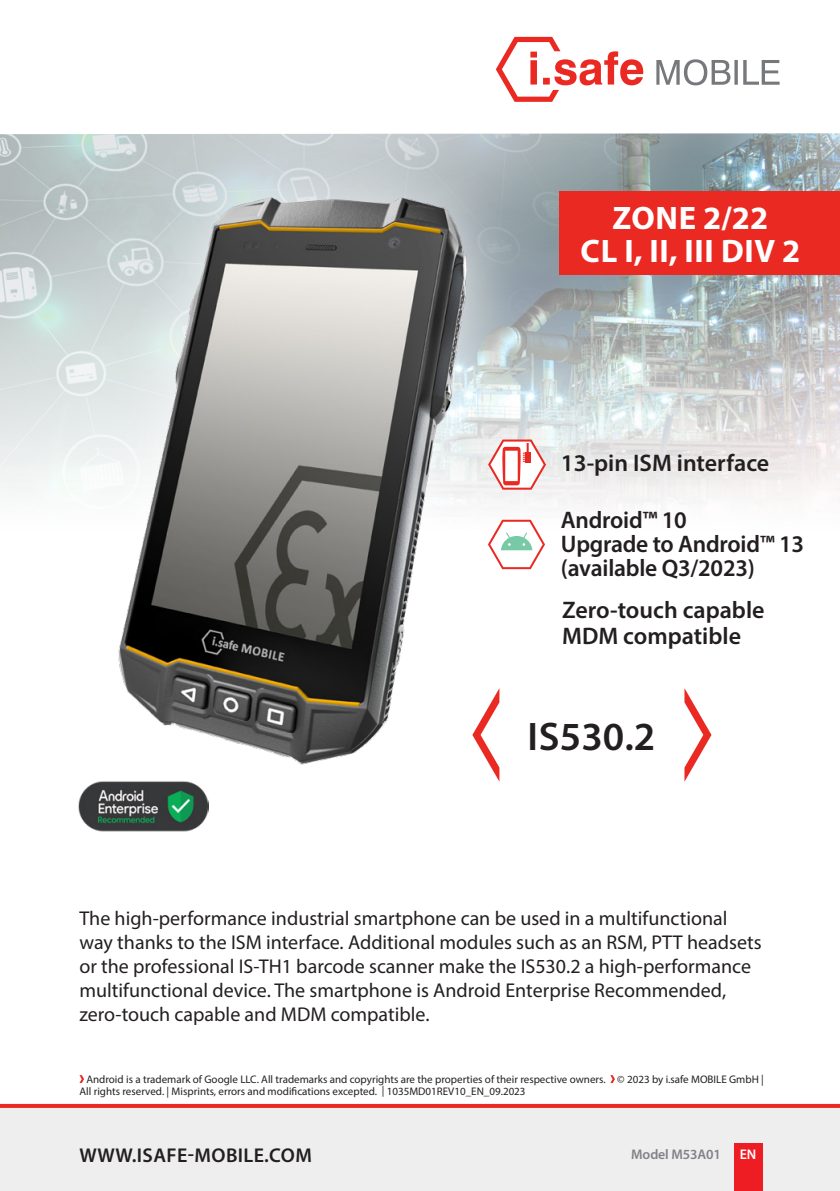
<style>
.page{position:relative;width:840px;height:1191px;background:#fff}
.page>*{position:absolute;margin:0;border:0;box-sizing:border-box;transform-origin:0 0}
.t1{font:600 40px "Myriad Pro";letter-spacing:.005em;color:#231f20}
.t2{font:700 32.6px "Myriad Pro";letter-spacing:.02em;color:#fff}
.t3{font:600 24px/24px "Myriad Pro";letter-spacing:-.01em;color:#231f20}
.t4{font:20px/24px "Myriad Pro";color:#231f20}
.t5{font:600 20px "Myriad Pro";letter-spacing:.02em;color:#231f20}
.t6{font:600 14px "Myriad Pro";letter-spacing:-.01em;color:#808285}
.t7{font:600 14px "Myriad Pro";color:#fff}
.CB_AF_Footer-Datasheet{font:11px "Myriad Pro";color:#231f20}
</style>
<div class="page">
<img style="left:0;top:133px;width:839px;height:387px">
<div style="left:0;top:1106px;width:839px;height:85px;background:#eeeeef"></div>
<svg style="left:0;top:1104px;width:839px;height:4px;background:#ea2c25"></svg>
<div style="left:733px;top:1143px;width:29px;height:48px;background:#ee1d23"></div>
<div style="left:559px;top:191px;width:280px;height:84px;background:#ea2922"></div>
<svg style="left:684px;top:688px;width:27px;height:93px"></svg>
<svg style="left:656px;top:59px;width:123px;height:26px"></svg>
<svg style="left:495px;top:37px;width:148px;height:65px"></svg>
<svg style="left:524px;top:439px;width:21px;height:51px"></svg>
<svg style="left:524px;top:520px;width:20px;height:49px"></svg>
<div style="left:61px;top:140px;width:463px;height:680px;background:#fff;opacity:.75"></div>
<img style="left:92px;top:141px;width:396px;height:658px">
<img style="left:79px;top:777px;width:129px;height:55px">
<svg style="left:79px;top:1075px;width:5px;height:8px"></svg>
<svg style="left:610px;top:1075px;width:4px;height:8px"></svg>
<p class="t2" style="left:612px;top:197px;width:157px">ZONE 2/22</p>
<p class="t2" style="left:580px;top:229px;width:221px">CL I, II, III DIV 2</p>
<p class="t3" style="left:560px;top:450px;width:210px">13-pin ISM interface</p>
<p class="t3" style="left:560px;top:507px;width:127px">Android™ 10</p>
<p class="t3" style="left:560px;top:531px;width:245px">Upgrade to Android™ 13 (available Q3/2023)</p>
<p class="t3" style="left:562px;top:597px;width:204px">Zero-touch capable</p>
<p class="t3" style="left:562px;top:623px;width:180px">MDM compatible</p>
<p class="t1" style="left:527px;top:711px;width:129px">IS530.2</p>
<p class="t4" style="left:79px;top:905px;width:683px">The high-performance industrial smartphone can be used in a multifunctional way thanks to the ISM interface. Additional modules such as an RSM, PTT headsets or the professional IS-TH1 barcode scanner make the IS530.2 a high-performance multifunctional device. The smartphone is Android Enterprise Recommended, zero-touch capable and MDM compatible.</p>
<p class="CB_AF_Footer-Datasheet" style="left:86px;top:1072px;width:678px">Android is a trademark of Google LLC. All trademarks and copyrights are the properties of their respective owners. © 2023 by i.safe MOBILE GmbH |</p>
<p class="CB_AF_Footer-Datasheet" style="left:79px;top:1084px;width:447px">All rights reserved. | Misprints, errors and modifications excepted. | 1035MD01REV10_EN_09.2023</p>
<p class="t5" style="left:80px;top:1142px;width:233px">WWW.ISAFE-MOBILE.COM</p>
<p class="t6" style="left:631px;top:1145px;width:91px">Model M53A01</p>
<p class="t7" style="left:739px;top:1145px;width:18px">EN</p>
</div>
